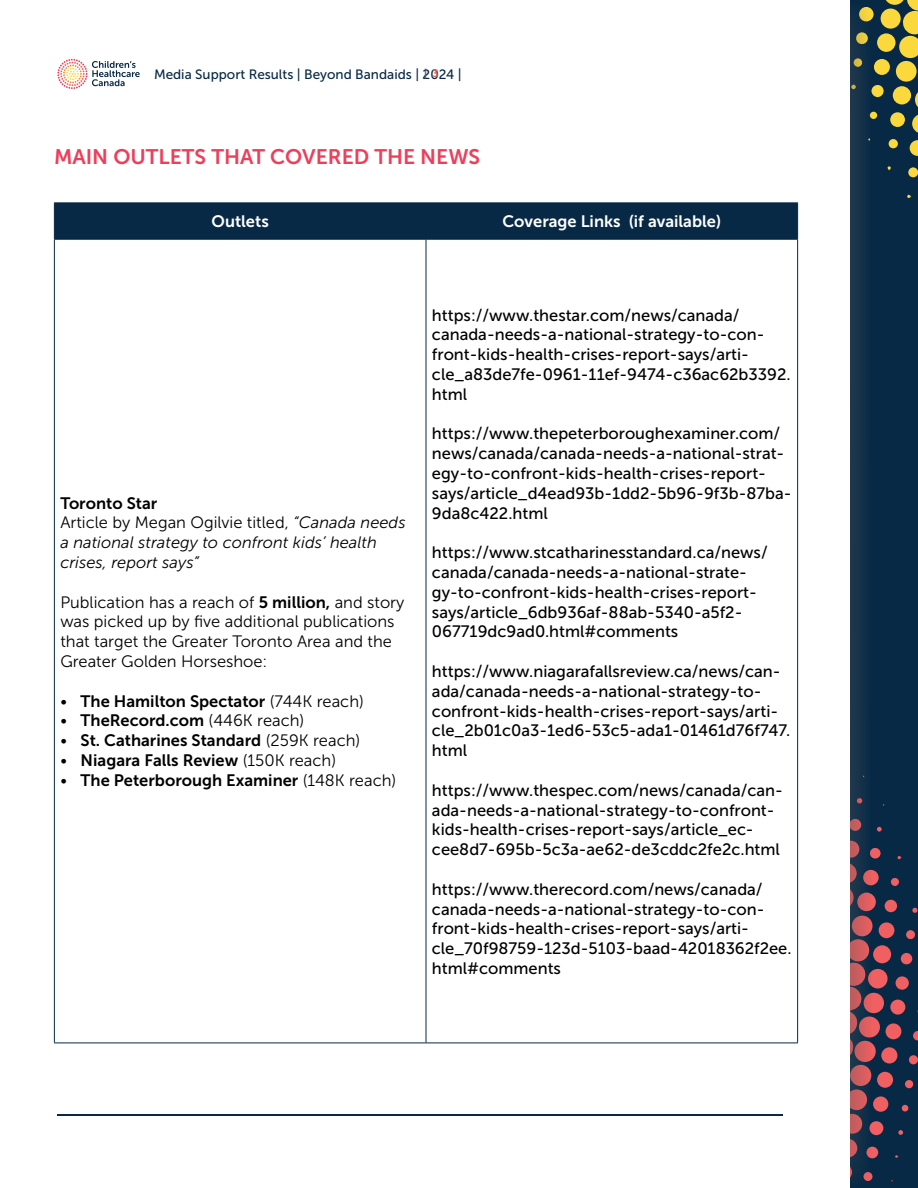
<style>
.page{position:relative;width:918px;height:1188px;background:#fff}
.page>*{position:absolute;margin:0;border:0;box-sizing:border-box;transform-origin:0 0}
.t1{font:21px "Museo Sans 700";color:#ef3e5a}
.t2{font:16.5px/19.8px "Museo Sans 500";color:#000}
.t3{font:16.5px "Museo Sans 700";color:#000}
.t4{font:16.5px/19.8px "Museo Sans 300";color:#000}
.t5{font:italic 16.5px/19.8px "Museo Sans 300";color:#000}
.t6{font:16.5px "Museo Sans 700";color:#fff}
.t7{font:13.5px "Museo Sans 500";color:#072946}
.t8{font:10.5px "Museo Sans 700";color:#54575a}
.s1{color:#e96852}
.s2{font-style:normal}
.s3{font-family:"Museo Sans 700"}
.s4{font-family:"Museo Sans 300"}
</style>
<div class="page">
<div style="left:700px;top:0;width:218px;height:1188px;background:#072946"></div>
<svg style="left:873px;top:804px;width:45px;height:378px"></svg>
<svg style="left:873px;top:0;width:45px;height:198px"></svg>
<svg style="left:850px;top:7px;width:23px;height:1174px;fill:#17324a"></svg>
<div style="left:0;top:0;width:850px;height:1188px;background:#fff"></div>
<svg style="left:57px;top:59px;width:83px;height:30px"></svg>
<hr style="left:57px;top:1115px;width:726px;height:1px;background:#072946">
<div style="left:55px;top:203px;width:742px;height:36px;background:#072946"></div>
<hr style="left:54px;top:202px;width:372px;height:1px;background:#072946">
<hr style="left:54px;top:203px;width:1px;height:36px;background:#072946">
<hr style="left:426px;top:202px;width:372px;height:1px;background:#072946">
<hr style="left:426px;top:203px;width:1px;height:36px;background:#072946">
<hr style="left:797px;top:203px;width:1px;height:36px;background:#072946">
<hr style="left:54px;top:239px;width:372px;height:1px;background:#072946">
<hr style="left:54px;top:240px;width:1px;height:803px;background:#072946">
<hr style="left:426px;top:239px;width:372px;height:1px;background:#072946">
<hr style="left:426px;top:240px;width:1px;height:803px;background:#072946">
<hr style="left:797px;top:240px;width:1px;height:803px;background:#072946">
<hr style="left:54px;top:1043px;width:372px;height:1px;background:#072946">
<hr style="left:426px;top:1043px;width:372px;height:1px;background:#072946">
<p class="t7" style="left:154px;top:67px;width:309px">Media Support Results | Beyond Bandaids | 2024 |</p>
<p class="t8" style="left:424px;top:68px;width:16px">| <span class="s1">3</span></p>
<p class="t1" style="left:54px;top:145px;width:428px">MAIN OUTLETS THAT COVERED THE NEWS</p>
<p class="t6" style="left:212px;top:212px;width:59px">Outlets</p>
<p class="t6" style="left:503px;top:212px;width:220px">Coverage Links (if available)</p>
<p class="t3" style="left:60px;top:494px;width:99px">Toronto Star</p>
<p class="t5" style="left:60px;top:513px;width:347px"><span class="s2">Article by Megan Ogilvie titled,</span> “Canada needs a national strategy to confront kids’ health crises, report says”</p>
<p class="t4" style="left:60px;top:592px;width:346px">Publication has a reach of <span class="s3">5 million,</span> and story was picked up by five additional publications that target the Greater Toronto Area and the Greater Golden Horseshoe:</p>
<p class="t3" style="left:60px;top:692px;width:305px"><span class="s4">•</span> The Hamilton Spectator <span class="s4">(744K reach)</span></p>
<p class="t3" style="left:60px;top:712px;width:246px"><span class="s4">•</span> TheRecord.com <span class="s4">(446K reach)</span></p>
<p class="t3" style="left:60px;top:731px;width:301px"><span class="s4">•</span> St. Catharines Standard <span class="s4">(259K reach)</span></p>
<p class="t3" style="left:60px;top:751px;width:277px"><span class="s4">•</span> Niagara Falls Review <span class="s4">(150K reach)</span></p>
<p class="t3" style="left:60px;top:771px;width:337px"><span class="s4">•</span> The Peterborough Examiner <span class="s4">(148K reach)</span></p>
<p class="t2" style="left:432px;top:305px;width:360px">https://www.thestar.com/news/canada/ canada-needs-a-national-strategy-to-con&shy;front-kids-health-crises-report-says/arti&shy;cle_a83de7fe-0961-11ef-9474-c36ac62b3392. html</p>
<p class="t2" style="left:432px;top:424px;width:361px">https://www.thepeterboroughexaminer.com/ news/canada/canada-needs-a-national-strat&shy;egy-to-confront-kids-health-crises-report&shy;says/article_d4ead93b-1dd2-5b96-9f3b-87ba-9da8c422.html</p>
<p class="t2" style="left:432px;top:543px;width:337px">https://www.stcatharinesstandard.ca/news/ canada/canada-needs-a-national-strate&shy;gy-to-confront-kids-health-crises-report&shy;says/article_6db936af-88ab-5340-a5f2- 067719dc9ad0.html#comments</p>
<p class="t2" style="left:432px;top:661px;width:360px">https://www.niagarafallsreview.ca/news/can&shy;ada/canada-needs-a-national-strategy-to&shy;confront-kids-health-crises-report-says/arti&shy;cle_2b01c0a3-1ed6-53c5-ada1-01461d76f747. html</p>
<p class="t2" style="left:432px;top:780px;width:352px">https://www.thespec.com/news/canada/can&shy;ada-needs-a-national-strategy-to-confront&shy;kids-health-crises-report-says/article_ec&shy;cee8d7-695b-5c3a-ae62-de3cddc2fe2c.html</p>
<p class="t2" style="left:432px;top:879px;width:361px">https://www.therecord.com/news/canada/ canada-needs-a-national-strategy-to-con&shy;front-kids-health-crises-report-says/arti&shy;cle_70f98759-123d-5103-baad-42018362f2ee. html#comments</p>
</div>
